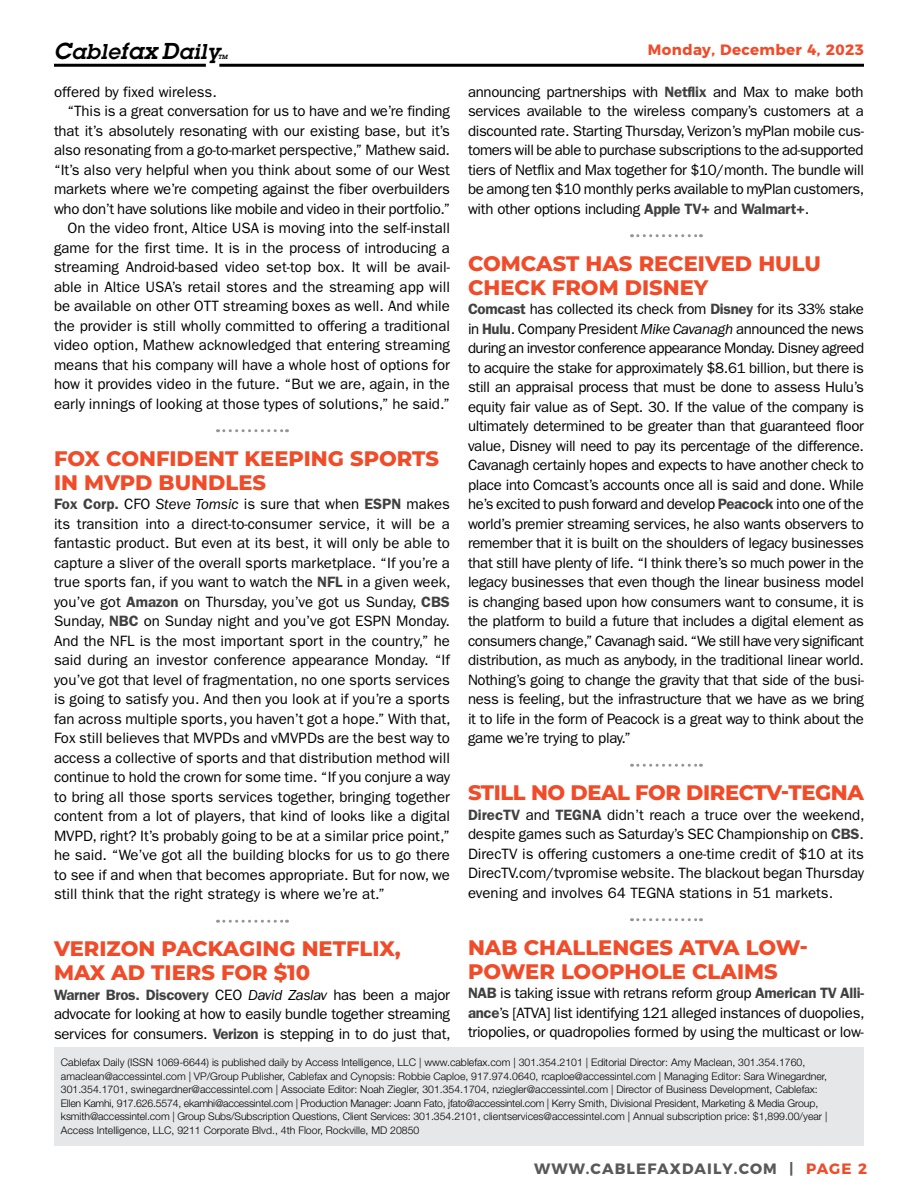
<style>
.page{position:relative;width:918px;height:1188px;background:#fff}
.page>*{position:absolute;margin:0;border:0;box-sizing:border-box;transform-origin:0 0}
.t1{font:800 21px/24px "Montserrat";color:#f04c2a}
.t2{font:800 21px "Montserrat";letter-spacing:-.02em;color:#f04c2a}
.t3{font:italic 600 21px "Lubalin Graph Std";letter-spacing:.03em;color:#000}
.t4{font:15px/19.5px "ITC Franklin Gothic Std";color:#000;text-align:justify}
.t5{font:15px "ITC Franklin Gothic Std";letter-spacing:-.02em;color:#000}
.t6{font:700 15px "Montserrat";letter-spacing:.075em;color:#58595b}
.t7{font:700 15px "Montserrat";letter-spacing:.025em;color:#f04c2a}
.t8{font:300 10.5px/13.5px "Helvetica Neue LT Std";color:#000}
.t9{font:italic 600 6px "Lubalin Graph Std";color:#000}
.s1{font-size:22.5px}
.s2{font-weight:600;color:#414042}
.s3{font-style:italic}
.s4{color:#f04c2a}
</style>
<div class="page">
<div style="left:54px;top:1047px;width:810px;height:98px;background:#e6e7e8"></div>
<hr style="left:219px;top:64px;width:645px;height:3px;background:#000">
<hr style="left:54px;top:64px;width:152px;height:3px;background:#000">
<svg style="left:218px;top:429px;width:69px;height:3px"></svg>
<svg style="left:218px;top:920px;width:69px;height:3px"></svg>
<svg style="left:632px;top:234px;width:69px;height:3px"></svg>
<svg style="left:632px;top:764px;width:69px;height:3px"></svg>
<svg style="left:632px;top:918px;width:69px;height:3px"></svg>
<h1 class="t3" style="left:54px;top:38px;width:167px"><span class="s1">C</span>able<span class="s1">fax D</span>aily</h1>
<p class="t9" style="left:218px;top:53px;width:11px">TM</p>
<p class="t7" style="left:648px;top:38px;width:218px">Monday, December 4, 2023</p>
<p class="t4" style="left:54px;top:82px;width:164px">offered by fixed wireless.</p>
<p class="t4" style="left:68px;top:102px;width:384px">“This is a great conversation for us to have and we’re finding</p>
<p class="t4" style="left:54px;top:121px;width:398px">that it’s absolutely resonating with our existing base, but it’s</p>
<p class="t4" style="left:54px;top:141px;width:398px">also resonating from a go-to-market perspective,” Mathew said.</p>
<p class="t4" style="left:54px;top:160px;width:397px">“It’s also very helpful when you think about some of our West</p>
<p class="t4" style="left:54px;top:180px;width:398px">markets where we’re competing against the fiber overbuilders</p>
<p class="t5" style="left:54px;top:200px;width:398px">who don’t have solutions like mobile and video in their portfolio.”</p>
<p class="t4" style="left:68px;top:219px;width:384px">On the video front, Altice USA is moving into the self-install</p>
<p class="t4" style="left:54px;top:238px;width:397px">game for the first time. It is in the process of introducing a</p>
<p class="t4" style="left:54px;top:258px;width:398px">streaming Android-based video set-top box. It will be avail-</p>
<p class="t4" style="left:54px;top:277px;width:398px">able in Altice USA’s retail stores and the streaming app will</p>
<p class="t4" style="left:54px;top:297px;width:398px">be available on other OTT streaming boxes as well. And while</p>
<p class="t4" style="left:54px;top:316px;width:398px">the provider is still wholly committed to offering a traditional</p>
<p class="t4" style="left:54px;top:336px;width:398px">video option, Mathew acknowledged that entering streaming</p>
<p class="t4" style="left:54px;top:355px;width:397px">means that his company will have a whole host of options for</p>
<p class="t4" style="left:54px;top:375px;width:398px">how it provides video in the future. “But we are, again, in the</p>
<p class="t4" style="left:54px;top:394px;width:397px">early innings of looking at those types of solutions,” he said.”</p>
<h1 class="t1" style="left:54px;top:445px;width:387px">FOX CONFIDENT KEEPING SPORTS<br>IN MVPD BUNDLES</h1>
<p class="t4" style="left:54px;top:495px;width:398px"><span class="s2">Fox Corp.</span> CFO <span class="s3">Steve Tomsic</span> is sure that when <span class="s2">ESPN</span> makes its transition into a direct-to-consumer service, it will be a fantastic product. But even at its best, it will only be able to capture a sliver of the overall sports marketplace. “If you’re a true sports fan, if you want to watch the <span class="s2">NFL</span> in a given week, you’ve got <span class="s2">Amazon</span> on Thursday, you’ve got us Sunday, <span class="s2">CBS </span>Sunday, <span class="s2">NBC</span> on Sunday night and you’ve got ESPN Monday.<br>And the NFL is the most important sport in the country,” he said during an investor conference appearance Monday. “If you’ve got that level of fragmentation, no one sports services is going to satisfy you. And then you look at if you’re a sports fan across multiple sports, you haven’t got a hope.” With that, Fox still believes that MVPDs and vMVPDs are the best way to access a collective of sports and that distribution method will continue to hold the crown for some time. “If you conjure a way to bring all those sports services together, bringing together content from a lot of players, that kind of looks like a digital MVPD, right? It’s probably going to be at a similar price point,” he said. “We’ve got all the building blocks for us to go there to see if and when that becomes appropriate. But for now, we still think that the right strategy is where we’re at.”</p>
<h1 class="t1" style="left:54px;top:936px;width:348px">VERIZON PACKAGING NETFLIX,<br>MAX AD TIERS FOR $10</h1>
<p class="t4" style="left:54px;top:985px;width:398px"><span class="s2">Warner Bros. Discovery</span> CEO <span class="s3">David Zaslav</span> has been a major advocate for looking at how to easily bundle together streaming services for consumers. <span class="s2">Verizon</span> is stepping in to do just that,</p>
<p class="t4" style="left:468px;top:82px;width:398px">announcing partnerships with <span class="s2">Netflix</span> and Max to make both services available to the wireless company’s customers at a discounted rate. Starting Thursday, Verizon’s myPlan mobile cus&shy;tomers will be able to purchase subscriptions to the ad-supported tiers of Netflix and Max together for $10/month. The bundle will be among ten $10 monthly perks available to myPlan customers, with other options including <span class="s2">Apple TV+</span> and <span class="s2">Walmart+</span>.</p>
<h1 class="t1" style="left:468px;top:250px;width:354px">COMCAST HAS RECEIVED HULU<br>CHECK FROM DISNEY</h1>
<p class="t4" style="left:468px;top:300px;width:398px"><span class="s2">Comcast</span> has collected its check from <span class="s2">Disney</span> for its 33% stake in <span class="s2">Hulu</span>. Company President <span class="s3">Mike Cavanagh</span> announced the news during an investor conference appearance Monday. Disney agreed to acquire the stake for approximately $8.61 billion, but there is still an appraisal process that must be done to assess Hulu’s equity fair value as of Sept. 30. If the value of the company is ultimately determined to be greater than that guaranteed floor value, Disney will need to pay its percentage of the difference.<br>Cavanagh certainly hopes and expects to have another check to place into Comcast’s accounts once all is said and done. While he’s excited to push forward and develop <span class="s2">Peacock</span> into one of the world’s premier streaming services, he also wants observers to remember that it is built on the shoulders of legacy businesses that still have plenty of life. “I think there’s so much power in the legacy businesses that even though the linear business model is changing based upon how consumers want to consume, it is the platform to build a future that includes a digital element as consumers change,” Cavanagh said. “We still have very significant distribution, as much as anybody, in the traditional linear world.<br>Nothing’s going to change the gravity that that side of the busi&shy;ness is feeling, but the infrastructure that we have as we bring it to life in the form of Peacock is a great way to think about the game we’re trying to play.”</p>
<h1 class="t2" style="left:468px;top:778px;width:397px">STILL NO DEAL FOR DIRECTV-TEGNA</h1>
<p class="t4" style="left:468px;top:805px;width:398px"><span class="s2">DirecTV</span> and <span class="s2">TEGNA</span> didn’t reach a truce over the weekend, despite games such as Saturday’s SEC Championship on <span class="s2">CBS</span>.<br>DirecTV is offering customers a one-time credit of $10 at its DirecTV.com/tvpromise website. The blackout began Thursday evening and involves 64 TEGNA stations in 51 markets.</p>
<h1 class="t1" style="left:468px;top:934px;width:342px">NAB CHALLENGES ATVA LOW-<br>POWER LOOPHOLE CLAIMS</h1>
<p class="t4" style="left:468px;top:984px;width:398px"><span class="s2">NAB</span> is taking issue with retrans reform group <span class="s2">American TV Alli&shy;ance</span>’s [ATVA] list identifying 121 alleged instances of duopolies, triopolies, or quadropolies formed by using the multicast or low-</p>
<p class="t8" style="left:61px;top:1055px;width:768px">Cablefax Daily (ISSN 1069-6644) is published daily by Access Intelligence, LLC | www.cablefax.com | 301.354.2101 | Editorial Director: Amy Maclean, 301.354.1760, amaclean@accessintel.com | VP/Group Publisher, Cablefax and Cynopsis: Robbie Caploe, 917.974.0640, rcaploe@accessintel.com | Managing Editor: Sara Winegardner, 301.354.1701, swinegardner@accessintel.com | Associate Editor: Noah Ziegler, 301.354.1704, nziegler@accessintel.com | Director of Business Development, Cablefax:<br>Ellen Kamhi, 917.626.5574, ekamhi@accessintel.com | Production Manager: Joann Fato, jfato@accessintel.com | Kerry Smith, Divisional President, Marketing &amp; Media Group, ksmith@accessintel.com | Group Subs/Subscription Questions, Client Services: 301.354.2101, clientservices@accessintel.com | Annual subscription price: $1,899.00/year | Access Intelligence, LLC, 9211 Corporate Blvd., 4th Floor, Rockville, MD 20850</p>
<p class="t6" style="left:534px;top:1156px;width:335px">WWW.CABLEFAXDAILY.COM | <span class="s4">PAGE 2</span></p>
</div>
